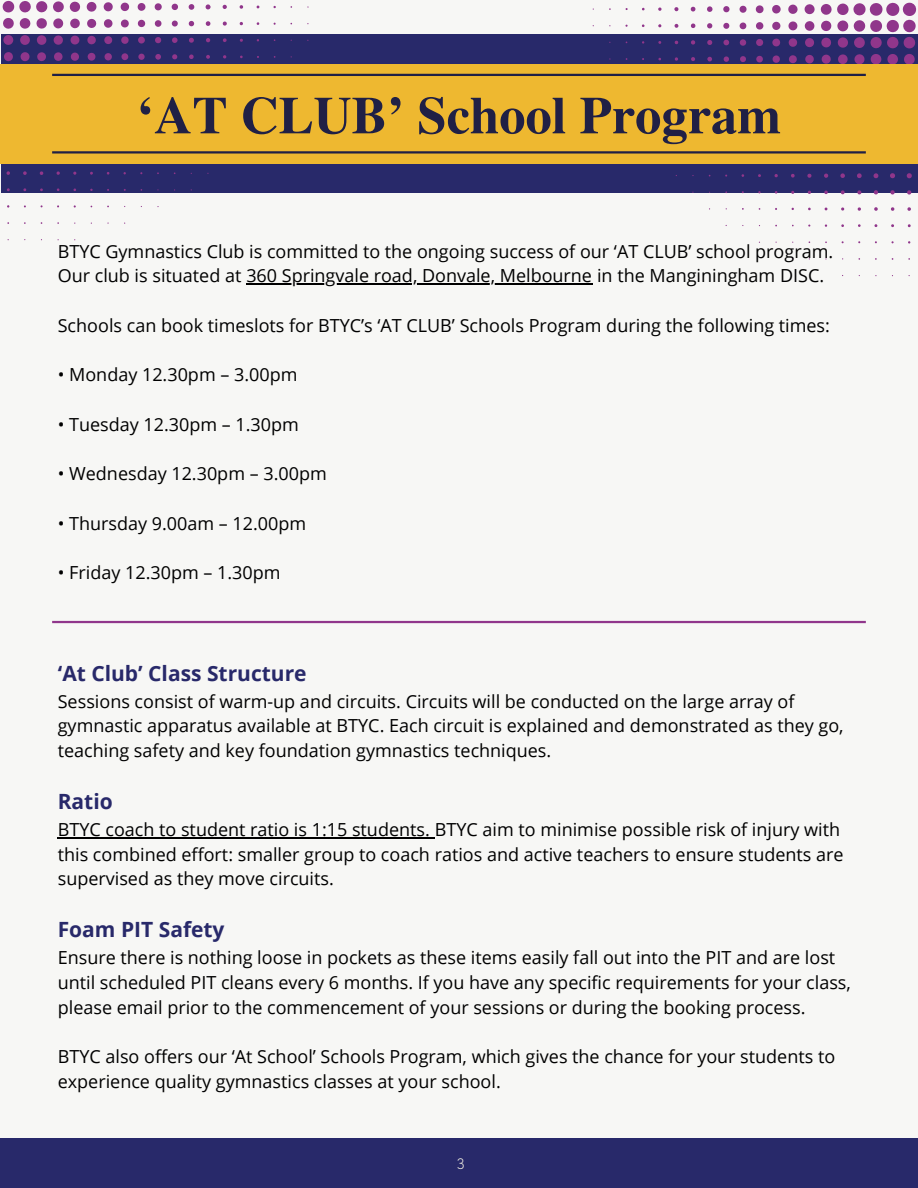
<style>
.page{position:relative;width:918px;height:1188px;background:#f7f7f5}
.page>*{position:absolute;margin:0;border:0;box-sizing:border-box;transform-origin:0 0}
.t1{font:700 52.65px "Te X Gyre Termes";color:#202045}
.t2{font:700 21px "Open Sans";color:#28296a}
.t3{font:18px/24.8px "Open Sans";color:#000}
.t4{font:300 15.15px "MADE Evolve Sans";color:#f4f1e4}
</style>
<div class="page">
<div style="left:1px;top:34px;width:917px;height:159px;background:#28296a"></div>
<svg style="left:788px;top:5px;width:10px;height:9px"></svg>
<svg style="left:788px;top:21px;width:9px;height:9px"></svg>
<svg style="left:804px;top:2px;width:113px;height:62px"></svg>
<svg style="left:772px;top:5px;width:9px;height:9px"></svg>
<svg style="left:788px;top:38px;width:9px;height:9px"></svg>
<svg style="left:772px;top:22px;width:8px;height:8px"></svg>
<svg style="left:789px;top:55px;width:8px;height:8px"></svg>
<svg style="left:772px;top:38px;width:8px;height:8px"></svg>
<svg style="left:756px;top:5px;width:8px;height:8px"></svg>
<svg style="left:756px;top:22px;width:8px;height:8px"></svg>
<svg style="left:773px;top:55px;width:7px;height:8px"></svg>
<svg style="left:756px;top:39px;width:7px;height:7px"></svg>
<svg style="left:740px;top:6px;width:7px;height:7px"></svg>
<svg style="left:740px;top:22px;width:6px;height:7px"></svg>
<svg style="left:756px;top:56px;width:7px;height:6px"></svg>
<svg style="left:740px;top:39px;width:6px;height:7px"></svg>
<svg style="left:723px;top:6px;width:7px;height:6px"></svg>
<svg style="left:723px;top:23px;width:6px;height:6px"></svg>
<svg style="left:740px;top:56px;width:6px;height:6px"></svg>
<svg style="left:723px;top:40px;width:6px;height:5px"></svg>
<svg style="left:707px;top:6px;width:6px;height:6px"></svg>
<svg style="left:724px;top:56px;width:5px;height:6px"></svg>
<svg style="left:707px;top:23px;width:5px;height:5px"></svg>
<svg style="left:907px;top:173px;width:5px;height:5px"></svg>
<svg style="left:707px;top:40px;width:5px;height:5px"></svg>
<svg style="left:890px;top:173px;width:5px;height:5px"></svg>
<svg style="left:874px;top:173px;width:4px;height:5px"></svg>
<svg style="left:691px;top:7px;width:4px;height:5px"></svg>
<svg style="left:857px;top:173px;width:5px;height:5px"></svg>
<svg style="left:707px;top:57px;width:5px;height:5px"></svg>
<svg style="left:691px;top:24px;width:4px;height:4px"></svg>
<svg style="left:840px;top:173px;width:5px;height:5px"></svg>
<svg style="left:824px;top:173px;width:4px;height:5px"></svg>
<svg style="left:874px;top:190px;width:4px;height:4px"></svg>
<svg style="left:890px;top:190px;width:5px;height:5px"></svg>
<svg style="left:691px;top:40px;width:4px;height:5px"></svg>
<svg style="left:907px;top:190px;width:4px;height:5px"></svg>
<svg style="left:691px;top:57px;width:4px;height:4px"></svg>
<svg style="left:807px;top:174px;width:4px;height:4px"></svg>
<svg style="left:674px;top:7px;width:4px;height:4px"></svg>
<svg style="left:857px;top:190px;width:4px;height:4px"></svg>
<svg style="left:674px;top:24px;width:5px;height:4px"></svg>
<svg style="left:841px;top:190px;width:4px;height:4px"></svg>
<svg style="left:791px;top:174px;width:4px;height:4px"></svg>
<svg style="left:874px;top:207px;width:4px;height:4px"></svg>
<svg style="left:824px;top:191px;width:4px;height:3px"></svg>
<svg style="left:907px;top:207px;width:4px;height:4px"></svg>
<svg style="left:891px;top:207px;width:3px;height:4px"></svg>
<svg style="left:858px;top:207px;width:3px;height:4px"></svg>
<svg style="left:675px;top:57px;width:3px;height:4px"></svg>
<svg style="left:658px;top:8px;width:4px;height:3px"></svg>
<svg style="left:841px;top:207px;width:3px;height:4px"></svg>
<svg style="left:3px;top:0;width:44px;height:29px"></svg>
<svg style="left:3px;top:35px;width:11px;height:10px"></svg>
<svg style="left:20px;top:35px;width:10px;height:10px"></svg>
<svg style="left:87px;top:2px;width:9px;height:10px"></svg>
<svg style="left:53px;top:1px;width:27px;height:28px"></svg>
<svg style="left:37px;top:35px;width:10px;height:10px"></svg>
<svg style="left:54px;top:35px;width:9px;height:10px"></svg>
<svg style="left:103px;top:2px;width:10px;height:9px"></svg>
<svg style="left:87px;top:19px;width:10px;height:9px"></svg>
<svg style="left:4px;top:52px;width:9px;height:10px"></svg>
<svg style="left:20px;top:52px;width:10px;height:10px"></svg>
<svg style="left:70px;top:36px;width:9px;height:9px"></svg>
<svg style="left:37px;top:52px;width:9px;height:10px"></svg>
<svg style="left:104px;top:19px;width:9px;height:9px"></svg>
<svg style="left:54px;top:52px;width:9px;height:9px"></svg>
<svg style="left:121px;top:2px;width:8px;height:9px"></svg>
<svg style="left:87px;top:36px;width:9px;height:9px"></svg>
<svg style="left:71px;top:53px;width:8px;height:8px"></svg>
<svg style="left:104px;top:36px;width:8px;height:8px"></svg>
<svg style="left:121px;top:20px;width:8px;height:8px"></svg>
<svg style="left:87px;top:53px;width:8px;height:8px"></svg>
<svg style="left:138px;top:3px;width:7px;height:8px"></svg>
<svg style="left:121px;top:36px;width:8px;height:8px"></svg>
<svg style="left:138px;top:20px;width:8px;height:7px"></svg>
<svg style="left:105px;top:53px;width:7px;height:7px"></svg>
<svg style="left:155px;top:3px;width:7px;height:7px"></svg>
<div style="left:121px;top:53px;width:8px;height:7px;background:#90368b;border-radius:50%"></div>
<div style="left:138px;top:36px;width:7px;height:8px;background:#90368b;border-radius:3px"></div>
<svg style="left:155px;top:20px;width:6px;height:7px"></svg>
<svg style="left:172px;top:4px;width:6px;height:6px"></svg>
<svg style="left:138px;top:54px;width:7px;height:6px"></svg>
<svg style="left:155px;top:37px;width:6px;height:6px"></svg>
<svg style="left:171px;top:20px;width:7px;height:7px"></svg>
<svg style="left:155px;top:54px;width:6px;height:6px"></svg>
<svg style="left:189px;top:4px;width:5px;height:6px"></svg>
<svg style="left:172px;top:37px;width:6px;height:6px"></svg>
<svg style="left:189px;top:21px;width:5px;height:5px"></svg>
<svg style="left:172px;top:54px;width:5px;height:5px"></svg>
<svg style="left:206px;top:4px;width:5px;height:6px"></svg>
<svg style="left:189px;top:38px;width:5px;height:5px"></svg>
<svg style="left:206px;top:21px;width:4px;height:5px"></svg>
<svg style="left:189px;top:54px;width:5px;height:5px"></svg>
<svg style="left:222px;top:5px;width:5px;height:4px"></svg>
<svg style="left:206px;top:38px;width:4px;height:4px"></svg>
<svg style="left:223px;top:22px;width:4px;height:4px"></svg>
<svg style="left:206px;top:55px;width:4px;height:4px"></svg>
<svg style="left:223px;top:38px;width:4px;height:4px"></svg>
<svg style="left:23px;top:171px;width:4px;height:4px"></svg>
<svg style="left:40px;top:171px;width:3px;height:4px"></svg>
<svg style="left:7px;top:171px;width:3px;height:4px"></svg>
<svg style="left:240px;top:5px;width:3px;height:4px"></svg>
<hr style="left:246px;top:284px;width:346px;height:1px;background:#000">
<hr style="left:58px;top:837px;width:377px;height:1px;background:#000">
<div style="left:0;top:64px;width:918px;height:100px;background:#eeb830"></div>
<hr style="left:52px;top:151px;width:814px;height:3px;background:#202045">
<hr style="left:52px;top:74px;width:814px;height:2px;background:#202045">
<hr style="left:52px;top:621px;width:814px;height:2px;background:#90368b">
<div style="left:0;top:1138px;width:918px;height:50px;background:#28296a"></div>
<p class="t1" style="left:137px;top:74px;width:646px">‘AT CLUB’ School Program</p>
<p class="t3" style="left:58px;top:238px;width:777px">BTYC Gymnastics Club is committed to the ongoing success of our ‘AT CLUB’ school program.<br>Our club is situated at 360 Springvale road, Donvale, Melbourne in the Manginingham DISC.</p>
<p class="t3" style="left:58px;top:313px;width:774px">Schools can book timeslots for BTYC’s ‘AT CLUB’ Schools Program during the following times:</p>
<p class="t3" style="left:58px;top:362px;width:241px">• Monday 12.30pm – 3.00pm</p>
<h1 class="t3" style="left:58px;top:412px;width:243px">• Tuesday 12.30pm – 1.30pm</h1>
<p class="t3" style="left:58px;top:461px;width:270px">• Wednesday 12.30pm – 3.00pm</p>
<p class="t3" style="left:58px;top:511px;width:250px">• Thursday 9.00am – 12.00pm</p>
<p class="t3" style="left:58px;top:560px;width:224px">• Friday 12.30pm – 1.30pm</p>
<p class="t2" style="left:58px;top:658px;width:250px">‘At Club’ Class Structure</p>
<p class="t3" style="left:58px;top:688px;width:787px">Sessions consist of warm-up and circuits. Circuits will be conducted on the large array of gymnastic apparatus available at BTYC. Each circuit is explained and demonstrated as they go, teaching safety and key foundation gymnastics techniques.</p>
<p class="t2" style="left:58px;top:787px;width:57px">Ratio</p>
<p class="t3" style="left:58px;top:817px;width:787px">BTYC coach to student ratio is 1:15 students. BTYC aim to minimise possible risk of injury with this combined effort: smaller group to coach ratios and active teachers to ensure students are supervised as they move circuits.</p>
<p class="t2" style="left:58px;top:915px;width:168px">Foam PIT Safety</p>
<p class="t3" style="left:58px;top:945px;width:795px">Ensure there is nothing loose in pockets as these items easily fall out into the PIT and are lost until scheduled PIT cleans every 6 months. If you have any specific requirements for your class, please email prior to the commencement of your sessions or during the booking process.</p>
<p class="t3" style="left:58px;top:1044px;width:779px">BTYC also offers our ‘At School’ Schools Program, which gives the chance for your students to experience quality gymnastics classes at your school.</p>
<p class="t4" style="left:457px;top:1155px;width:9px">3</p>
</div>
